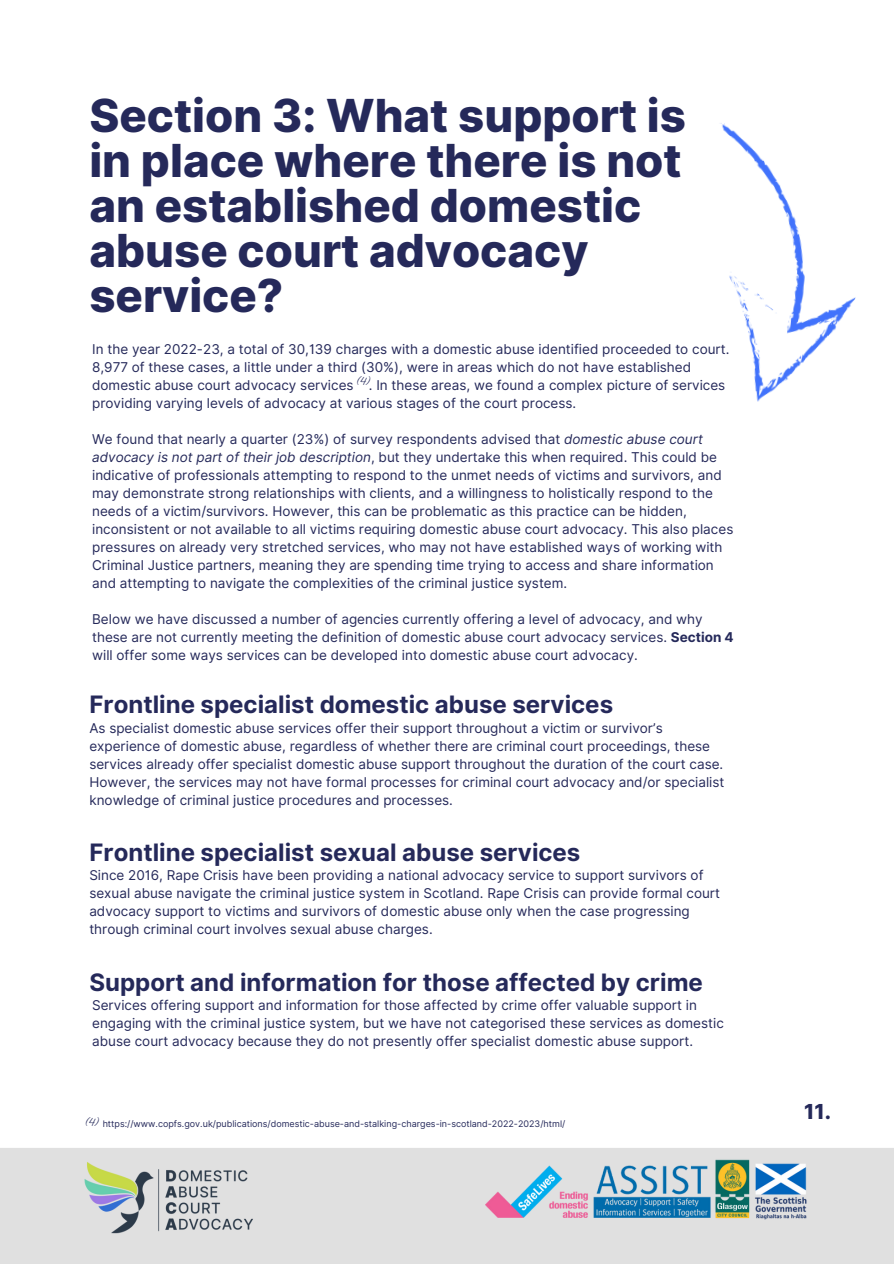
<style>
.page{position:relative;width:894px;height:1264px;background:#fff}
.page>*{position:absolute;margin:0;border:0;box-sizing:border-box;transform-origin:0 0}
.t1{font:800 45.6px/45px "Inter";color:#25295a}
.t2{font:700 24px "Inter";color:#25295a}
.t3{font:800 20.7px "Inter";color:#25295a}
.t4{font:13.5px/18px "Inter";color:#25295a}
.t5{font:12px "Grape Nuts";color:#25295a}
.t6{font:9px "Inter";color:#25295a}
.s1{font-style:italic}
.s2{font-weight:700}
</style>
<div class="page">
<div style="left:0;top:1148px;width:893px;height:115px;background:#e0e0e0"></div>
<img style="left:79px;top:1152px;width:189px;height:90px">
<img style="left:474px;top:1148px;width:371px;height:91px">
<img style="left:720px;top:123px;width:136px;height:279px">
<h4 class="t1" style="left:89px;top:93px;width:598px">Section 3: What support is in place where there is not an established domestic abuse court advocacy service?</h4>
<h1 class="t4" style="left:92px;top:340px;width:638px">In the year 2022-23, a total of 30,139 charges with a domestic abuse identified proceeded to court.<br>8,977 of these cases, a little under a third (30%), were in areas which do not have established domestic abuse court advocacy services . In these areas, we found a complex picture of services providing varying levels of advocacy at various stages of the court process.</h1>
<p class="t4" style="left:92px;top:430px;width:642px">We found that nearly a quarter (23%) of survey respondents advised that <span class="s1">domestic abuse court advocacy is not part of their job description</span>, but they undertake this when required. This could be indicative of professionals attempting to respond to the unmet needs of victims and survivors, and may demonstrate strong relationships with clients, and a willingness to holistically respond to the needs of a victim/survivors. However, this can be problematic as this practice can be hidden, inconsistent or not available to all victims requiring domestic abuse court advocacy. This also places pressures on already very stretched services, who may not have established ways of working with Criminal Justice partners, meaning they are spending time trying to access and share information and attempting to navigate the complexities of the criminal justice system.</p>
<h4 class="t4" style="left:92px;top:610px;width:642px">Below we have discussed a number of agencies currently offering a level of advocacy, and why these are not currently meeting the definition of domestic abuse court advocacy services. <span class="s2">Section 4 </span>will offer some ways services can be developed into domestic abuse court advocacy.</h4>
<h5 class="t5" style="left:356px;top:373px;width:16px">(4)</h5>
<h4 class="t2" style="left:89px;top:690px;width:525px">Frontline specialist domestic abuse services</h4>
<h2 class="t4" style="left:89px;top:718px;width:636px">As specialist domestic abuse services offer their support throughout a victim or survivor’s experience of domestic abuse, regardless of whether there are criminal court proceedings, these services already offer specialist domestic abuse support throughout the duration of the court case.<br>However, the services may not have formal processes for criminal court advocacy and/or specialist knowledge of criminal justice procedures and processes.</h2>
<h4 class="t2" style="left:89px;top:838px;width:492px">Frontline specialist sexual abuse services</h4>
<h2 class="t4" style="left:89px;top:866px;width:632px">Since 2016, Rape Crisis have been providing a national advocacy service to support survivors of sexual abuse navigate the criminal justice system in Scotland. Rape Crisis can provide formal court advocacy support to victims and survivors of domestic abuse only when the case progressing through criminal court involves sexual abuse charges.</h2>
<h4 class="t2" style="left:89px;top:967px;width:615px">Support and information for those affected by crime</h4>
<h5 class="t4" style="left:92px;top:996px;width:633px">Services offering support and information for those affected by crime offer valuable support in engaging with the criminal justice system, but we have not categorised these services as domestic abuse court advocacy because they do not presently offer specialist domestic abuse support.</h5>
<p class="t5" style="left:85px;top:1114px;width:16px">(4)</p>
<h2 class="t6" style="left:103px;top:1118px;width:464px">https://www.copfs.gov.uk/publications/domestic-abuse-and-stalking-charges-in-scotland-2022-2023/html/</h2>
<h4 class="t3" style="left:804px;top:1099px;width:28px">11.</h4>
</div>
